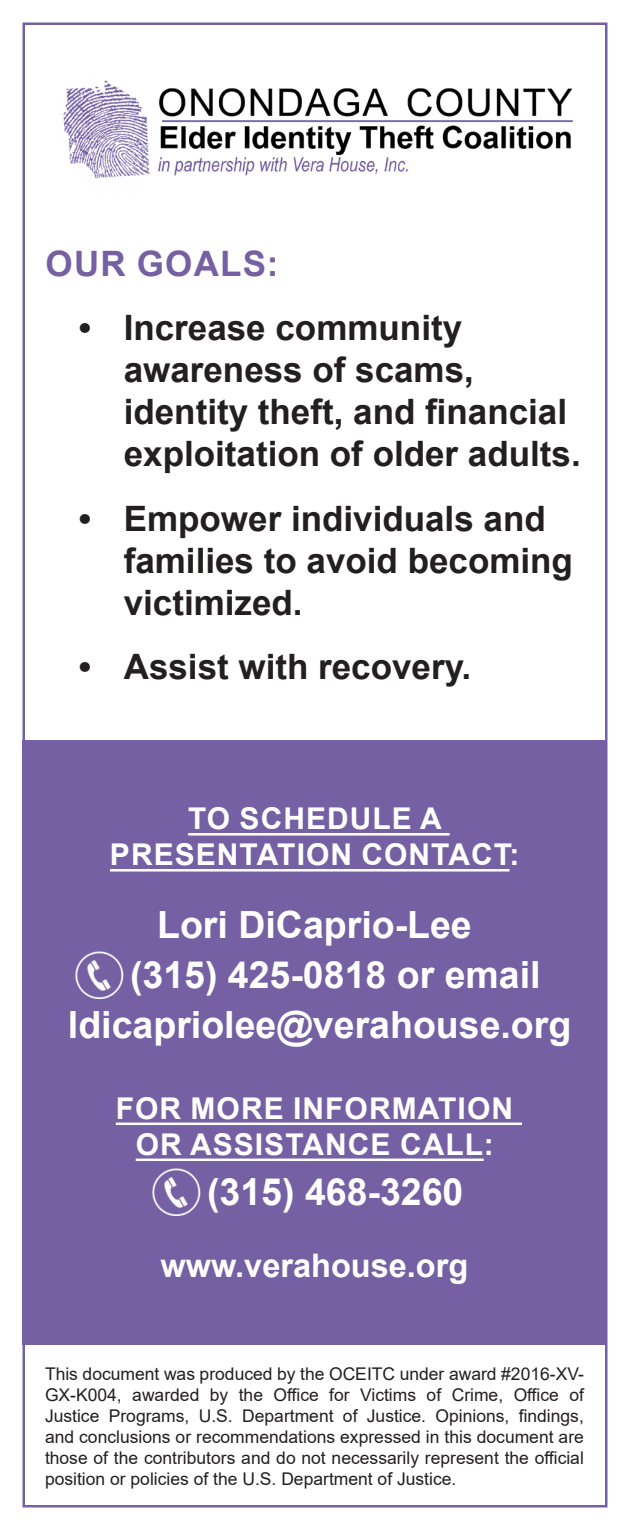
<style>
.page{position:relative;width:630px;height:1530px;background:#fff}
.page>*{position:absolute;margin:0;border:0;box-sizing:border-box;transform-origin:0 0}
.t1{font:700 37.5px "Arial";color:#fff}
.t2{font:700 35px/42px "Arial";color:#231f20}
.t3{font:700 35px "Arial";letter-spacing:.035em;color:#7460a2}
.t4{font:700 32.5px "Arial";color:#fff}
.t5{font:700 30px "Arial";letter-spacing:.035em;color:#fff}
.t6{font:17.5px/21px "Arial";color:#231f20;text-align:justify}
</style>
<div class="page">
<img style="left:63px;top:80px;width:511px;height:99px">
<div style="left:22px;top:740px;width:584px;height:605px;background:#7460a2"></div>
<hr style="left:188px;top:833px;width:262px;height:3px;background:#fff">
<hr style="left:110px;top:869px;width:399px;height:3px;background:#fff">
<hr style="left:116px;top:1123px;width:406px;height:2px;background:#fff">
<hr style="left:136px;top:1159px;width:348px;height:2px;background:#fff">
<img style="left:76px;top:951px;width:48px;height:47px">
<img style="left:152px;top:1168px;width:49px;height:47px">
<p class="t3" style="left:46px;top:239px;width:234px">OUR GOALS:</p>
<p class="t2" style="left:124px;top:308px;width:459px;text-indent:-45px">• Increase community awareness of scams, identity theft, and financial exploitation of older adults.</p>
<p class="t2" style="left:124px;top:498px;width:451px;text-indent:-45px">• Empower individuals and families to avoid becoming victimized.</p>
<p class="t2" style="left:79px;top:647px;width:394px">• Assist with recovery.</p>
<p class="t5" style="left:188px;top:798px;width:255px">TO SCHEDULE A</p>
<p class="t5" style="left:110px;top:834px;width:411px">PRESENTATION CONTACT:</p>
<p class="t1" style="left:157px;top:898px;width:316px">Lori DiCaprio-Lee</p>
<p class="t1" style="left:130px;top:948px;width:412px">(315) 425-0818 or email</p>
<p class="t1" style="left:68px;top:998px;width:505px">ldicapriolee@verahouse.org</p>
<p class="t5" style="left:116px;top:1087px;width:399px">FOR MORE INFORMATION</p>
<p class="t5" style="left:136px;top:1123px;width:360px">OR ASSISTANCE CALL:</p>
<p class="t1" style="left:207px;top:1165px;width:258px">(315) 468-3260</p>
<p class="t4" style="left:161px;top:1243px;width:309px">www.verahouse.org</p>
<p class="t6" style="left:45px;top:1363px;width:540px">This document was produced by the OCEITC under award #2016-XV-GX-K004, awarded by the Office for Victims of Crime, Office of Justice Programs, U.S. Department of Justice. Opinions, findings, and conclusions or recommendations expressed in this document are those of the contributors and do not necessarily represent the official position or policies of the U.S. Department of Justice.</p>
</div>
